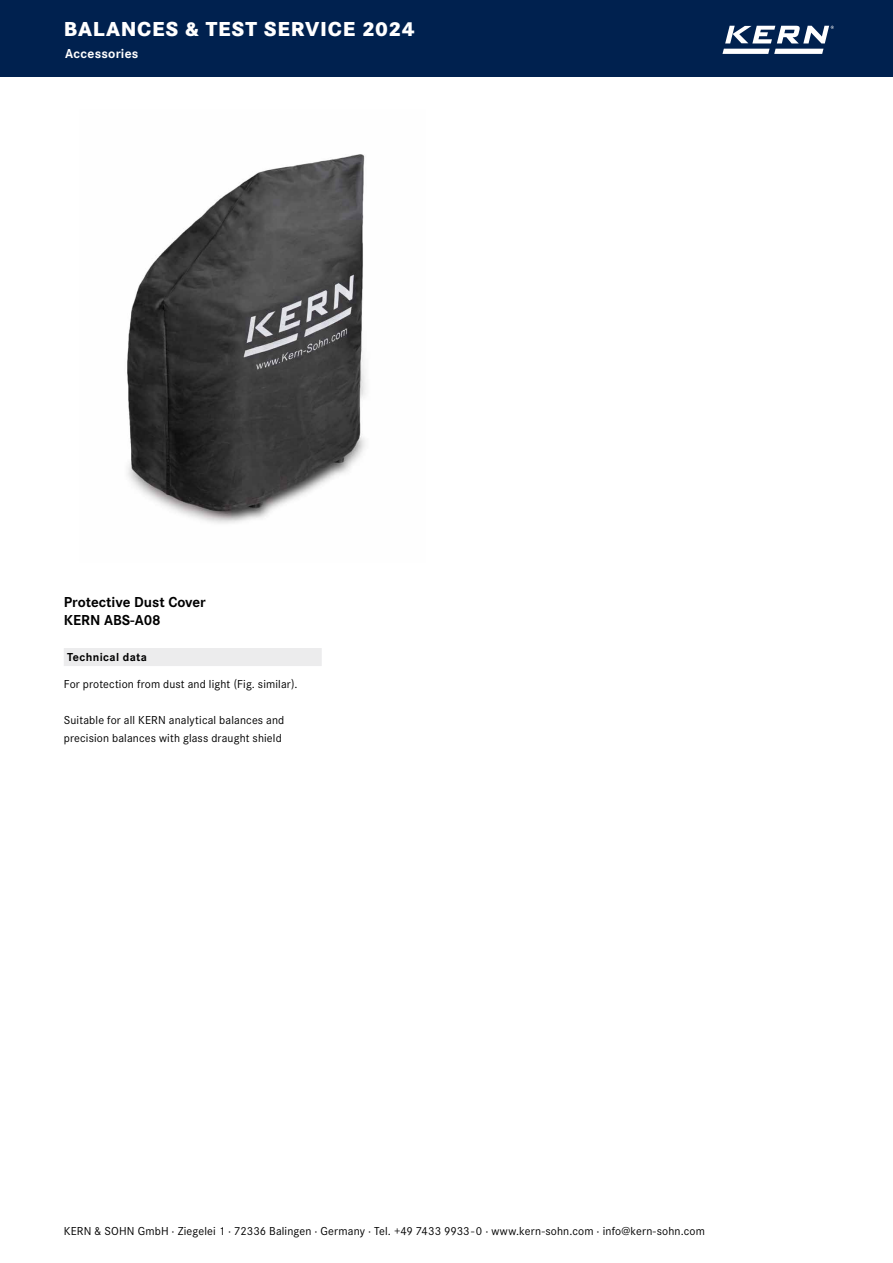
<style>
.page{position:relative;width:893px;height:1263px;background:#fff}
.page>*{position:absolute;margin:0;border:0;box-sizing:border-box;transform-origin:0 0}
.t1{font:800 21px "Corporate S Pro";letter-spacing:.035em;color:#fff}
.t2{font:700 15px/18px "Corporate S Pro";color:#000}
.t3{font:700 13.5px "Corporate S Pro";letter-spacing:.015em;color:#fff}
.t4{font:12px/18px "Corporate S Pro";letter-spacing:.01em;color:#000}
.t5{font:700 12px "Corporate S Pro";letter-spacing:.03em;color:#000}
</style>
<div class="page">
<div style="left:0;top:0;width:893px;height:76px;background:#00214f"></div>
<svg style="left:722px;top:49px;width:101px;height:5px"></svg>
<svg style="left:725px;top:26px;width:109px;height:17px"></svg>
<img style="left:127px;top:154px;width:239px;height:370px">
<div style="left:64px;top:648px;width:258px;height:18px;background:#ececed"></div>
<h1 class="t1" style="left:64px;top:12px;width:352px">BALANCES &amp; TEST SERVICE 2024</h1>
<p class="t3" style="left:65px;top:43px;width:75px">Accessories</p>
<p class="t2" style="left:64px;top:592px;width:144px">Protective Dust Cover<br>KERN ABS-A08</p>
<p class="t5" style="left:67px;top:648px;width:81px">Technical data</p>
<p class="t4" style="left:64px;top:675px;width:235px">For protection from dust and light (Fig. similar).</p>
<p class="t4" style="left:64px;top:711px;width:222px">Suitable for all KERN analytical balances and precision balances with glass draught shield</p>
<p class="t4" style="left:64px;top:1221px;width:643px">KERN &amp; SOHN GmbH · Ziegelei 1 · 72336 Balingen · Germany · Tel. +49 7433 9933 - 0 · www.kern-sohn.com · info@kern-sohn.com</p>
</div>
